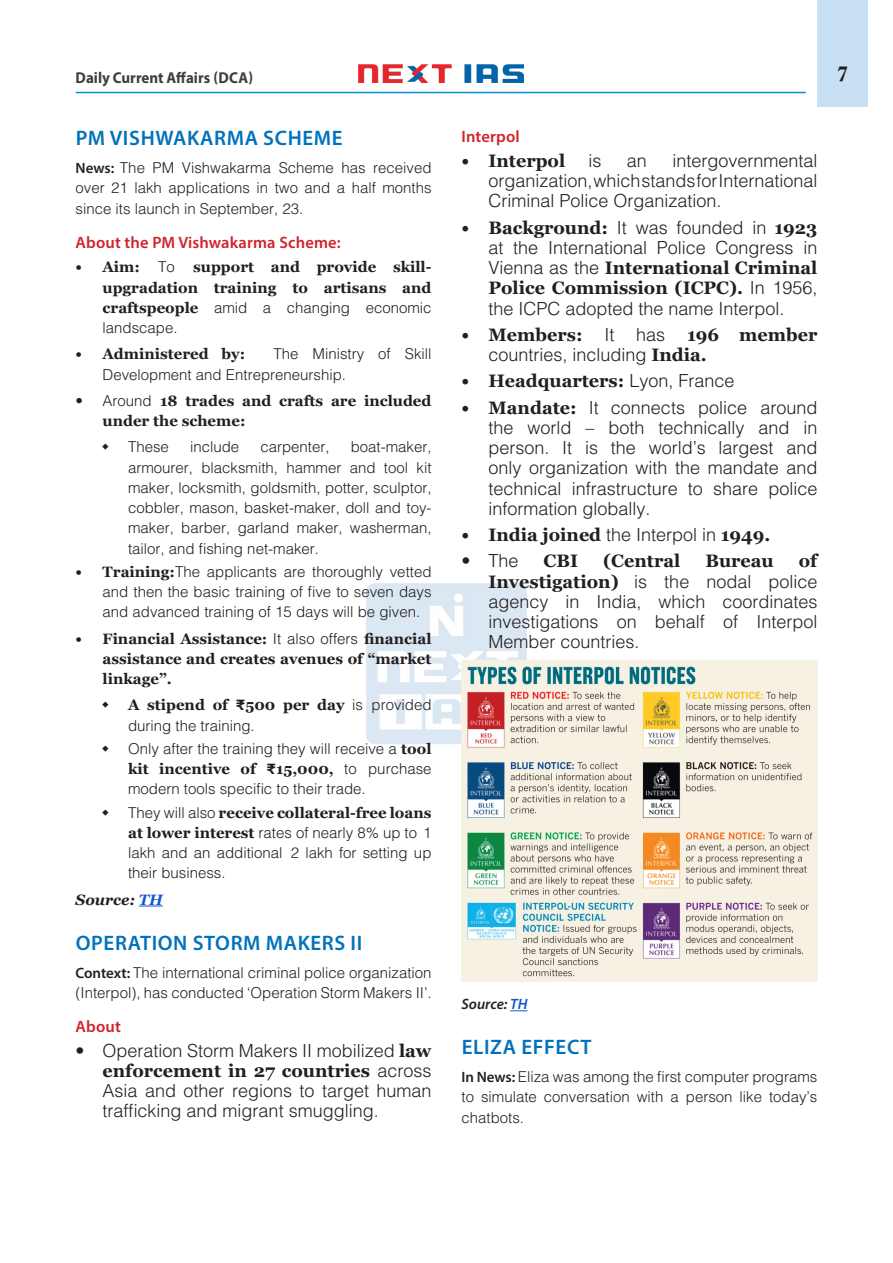
<style>
.page{position:relative;width:893px;height:1263px;background:#fff}
.page>*{position:absolute;margin:0;border:0;box-sizing:border-box;transform-origin:0 0}
.H-1{font:600 21px "Myriad Pro";letter-spacing:.03em;color:#0072bc}
.t1{font:21px "Calis MT Bol";color:#231f20}
.t2{font:300 18px/20.2px "Helvetica";color:#231f20;text-align:justify}
.t3{font:700 18px/20.2px "Georgia";color:#231f20}
.H-2{font:600 16.5px "Myriad Pro";letter-spacing:.01em;color:#d1232a}
.t4{font:700 15.75px "Myriad Pro";color:#3e3e3f;scale:.95 1}
.body{font:300 15px/20.2px "Helvetica";color:#231f20;text-align:justify}
.t5{font:700 15px/20.2px "Georgia";color:#231f20;text-align:justify}
.body-2{font:italic 700 15px "Georgia";color:#231f20}
.body-3{font:italic 600 15px "Myriad Pro";color:#231f20}
.s1{font-family:"Myriad Pro";font-weight:600}
.s2{font-family:"Helvetica";font-weight:300}
.s3{font-family:"Georgia";font-weight:700}
.s4{color:#15c}
</style>
<div class="page">
<div style="left:817px;top:0;width:51px;height:107px;background:#c7e0f3"></div>
<img style="left:358px;top:64px;width:165px;height:19px">
<hr style="left:76px;top:92px;width:730px;height:1px;background:#008fd5">
<img style="left:366px;top:583px;width:161px;height:161px">
<svg style="left:139px;top:905px;width:24px;height:1px"></svg>
<svg style="left:510px;top:1010px;width:17px;height:1px"></svg>
<img style="left:461px;top:660px;width:356px;height:321px">
<p class="t4" style="left:76px;top:67px;width:188px">Daily Current Affairs (DCA)</p>
<h1 class="t1" style="left:837px;top:62px;width:12px">7</h1>
<p class="H-1" style="left:76px;top:125px;width:268px">PM VISHWAKARMA SCHEME</p>
<p class="body" style="left:76px;top:157px;width:357px"><span class="s1">News:</span> The PM Vishwakarma Scheme has received over 21 lakh applications in two and a half months since its launch in September, 23.</p>
<p class="H-2" style="left:76px;top:232px;width:267px">About the PM Vishwakarma Scheme:</p>
<p class="t5" style="left:103px;top:257px;width:330px;text-indent:-27px">• Aim: <span class="s2">To</span> support and provide skill&shy;upgradation training to artisans and craftspeople <span class="s2">amid a changing economic landscape.</span></p>
<p class="t5" style="left:76px;top:344px;width:171px">• Administered by:</p>
<p class="body" style="left:103px;top:343px;width:330px;text-indent:171px">The Ministry of Skill<br>Development and Entrepreneurship.</p>
<p class="t5" style="left:103px;top:391px;width:330px;text-indent:-27px"><span class="s2">• Around</span> 18 trades and crafts are included under the scheme:</p>
<p class="body" style="left:128px;top:436px;width:42px">These</p>
<p class="body" style="left:190px;top:436px;width:51px">include</p>
<p class="body" style="left:260px;top:436px;width:71px">carpenter,</p>
<p class="body" style="left:128px;top:436px;width:305px;text-indent:223px">boat-maker, armourer, blacksmith, hammer and tool kit maker, locksmith, goldsmith, potter, sculptor, cobbler, mason, basket-maker, doll and toy&shy;maker, barber, garland maker, washerman, tailor, and fishing net-maker.</p>
<p class="body" style="left:103px;top:561px;width:330px;text-indent:-27px"><span class="s3">• Training:</span>The applicants are thoroughly vetted and then the basic training of five to seven days and advanced training of 15 days will be given.</p>
<p class="t5" style="left:103px;top:628px;width:330px;text-indent:-27px">• Financial Assistance: <span class="s2">It also offers</span> financial assistance and creates avenues of “market linkage”.</p>
<p class="body" style="left:128px;top:694px;width:305px"><span class="s3">A stipend of ₹500 per day</span> is provided during the training.</p>
<p class="body" style="left:128px;top:738px;width:305px">Only after the training they will receive a <span class="s3">tool kit incentive of ₹15,000,</span> to purchase modern tools specific to their trade.</p>
<p class="body" style="left:128px;top:802px;width:305px">They will also <span class="s3">receive collateral-free loans at lower interest</span> rates of nearly 8% up to ₹1 lakh and an additional ₹2 lakh for setting up their business.</p>
<p class="body-2" style="left:76px;top:890px;width:89px">Source: <span class="s4">TH</span></p>
<p class="H-1" style="left:76px;top:929px;width:288px">OPERATION STORM MAKERS II</p>
<p class="body" style="left:76px;top:962px;width:357px"><span class="s1">Context:</span> The international criminal police organization (Interpol), has conducted ‘Operation Storm Makers II’.</p>
<p class="H-2" style="left:76px;top:1016px;width:47px">About</p>
<p class="t2" style="left:103px;top:1039px;width:330px;text-indent:-27px">• Operation Storm Makers II mobilized <span class="s3">law enforcement in 27 countries</span> across Asia and other regions to target human trafficking and migrant smuggling.</p>
<p class="H-2" style="left:461px;top:126px;width:60px">Interpol</p>
<p class="t3" style="left:461px;top:150px;width:105px">• Interpol</p>
<p class="t2" style="left:588px;top:150px;width:14px">is</p>
<p class="t2" style="left:627px;top:150px;width:22px">an</p>
<p class="t2" style="left:488px;top:150px;width:331px;text-indent:184px">intergovernmental organization, which stands for International Criminal Police Organization.</p>
<p class="t2" style="left:488px;top:216px;width:330px;text-indent:-27px"><span class="s3">• Background:</span> It was founded in <span class="s3">1923 </span>at the International Police Congress in Vienna as the <span class="s3">International Criminal Police Commission (ICPC).</span> In 1956, the ICPC adopted the name Interpol.</p>
<p class="t3" style="left:488px;top:324px;width:330px;text-indent:-27px">• Members: <span class="s2">It has</span> 196 member <span class="s2">countries, including</span> India.</p>
<p class="t3" style="left:461px;top:371px;width:275px">• Headquarters: <span class="s2">Lyon, France</span></p>
<p class="t2" style="left:488px;top:396px;width:330px;text-indent:-27px"><span class="s3">• Mandate:</span> It connects police around the world – both technically and in person. It is the world’s largest and only organization with the mandate and technical infrastructure to share police information globally.</p>
<p class="t3" style="left:461px;top:525px;width:311px">• India joined <span class="s2">the Interpol in</span> 1949.</p>
<p class="t2" style="left:461px;top:550px;width:59px">• The</p>
<p class="t3" style="left:544px;top:551px;width:36px">CBI</p>
<p class="t3" style="left:603px;top:551px;width:79px">(Central</p>
<p class="t3" style="left:705px;top:551px;width:70px">Bureau</p>
<p class="t2" style="left:488px;top:550px;width:330px;text-indent:310px"><span class="s3">of Investigation)</span> is the nodal police agency in India, which coordinates investigations on behalf of Interpol Member countries.</p>
<p class="body-3" style="left:461px;top:995px;width:67px">Source: <span class="s4">TH</span></p>
<p class="H-1" style="left:462px;top:1034px;width:131px">ELIZA EFFECT</p>
<p class="body" style="left:461px;top:1066px;width:357px"><span class="s1">In News:</span> Eliza was among the first computer programs to simulate conversation with a person like today’s chatbots.</p>
</div>
